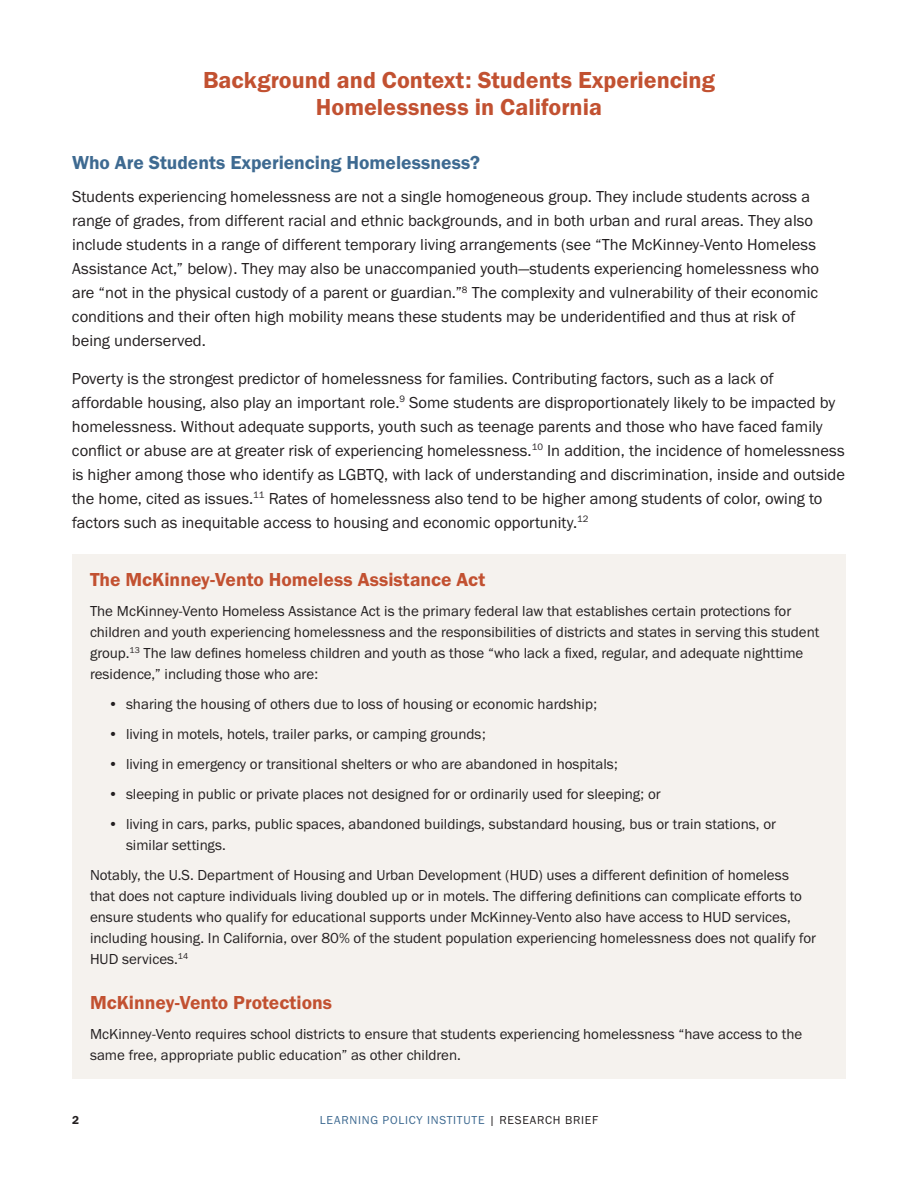
<style>
.page{position:relative;width:918px;height:1188px;background:#fff}
.page>*{position:absolute;margin:0;border:0;box-sizing:border-box;transform-origin:0 0}
.t1{font:24px/27px "Franklin Gothic URW Dem";color:#c25131;text-align:center}
.t2{font:19.5px "Franklin Gothic URW Dem";color:#c25131}
.t3{font:19.5px "Franklin Gothic URW Dem";color:#3e6a91}
.t4{font:16.5px/24px "Franklin Gothic URW Boo";color:#231f20}
.t5{font:15px/21px "Franklin Gothic URW Boo";color:#231f20}
.t6{font:12px "Franklin Gothic URW Boo";letter-spacing:.06em;color:#3e6a91}
.t7{font:12px "Franklin Gothic URW Dem";color:#231f20}
.s1{color:#231f20}
</style>
<div class="page">
<div style="left:72px;top:555px;width:774px;height:51px;background:#f5f2ee"></div>
<div style="left:72px;top:588px;width:774px;height:110px;background:#f5f2ee"></div>
<div style="left:72px;top:681px;width:774px;height:51px;background:#f5f2ee"></div>
<div style="left:72px;top:711px;width:774px;height:51px;background:#f5f2ee"></div>
<div style="left:72px;top:741px;width:774px;height:51px;background:#f5f2ee"></div>
<div style="left:72px;top:771px;width:774px;height:51px;background:#f5f2ee"></div>
<div style="left:72px;top:801px;width:774px;height:72px;background:#f5f2ee"></div>
<div style="left:72px;top:852px;width:774px;height:131px;background:#f5f2ee"></div>
<div style="left:72px;top:978px;width:774px;height:51px;background:#f5f2ee"></div>
<div style="left:72px;top:1011px;width:774px;height:68px;background:#f5f2ee"></div>
<h1 class="t1" style="left:203px;top:66px;width:513px">Background and Context: Students Experiencing<br>Homelessness in California</h1>
<h2 class="t3" style="left:72px;top:150px;width:410px">Who Are Students Experiencing Homelessness?</h2>
<p class="t4" style="left:72px;top:184px;width:749px">Students experiencing homelessness are not a single homogeneous group. They include students across a range of grades, from different racial and ethnic backgrounds, and in both urban and rural areas. They also include students in a range of different temporary living arrangements (see “The McKinney-Vento Homeless Assistance Act,” below). They may also be unaccompanied youth—students experiencing homelessness who are “not in the physical custody of a parent or guardian.”<sup>8</sup> The complexity and vulnerability of their economic conditions and their often high mobility means these students may be underidentified and thus at risk of being underserved.</p>
<p class="t4" style="left:72px;top:366px;width:775px">Poverty is the strongest predictor of homelessness for families. Contributing factors, such as a lack of affordable housing, also play an important role.<sup>9</sup> Some students are disproportionately likely to be impacted by homelessness. Without adequate supports, youth such as teenage parents and those who have faced family conflict or abuse are at greater risk of experiencing homelessness.<sup>10</sup> In addition, the incidence of homelessness is higher among those who identify as LGBTQ, with lack of understanding and discrimination, inside and outside the home, cited as issues.<sup>11</sup> Rates of homelessness also tend to be higher among students of color, owing to factors such as inequitable access to housing and economic opportunity.<sup>12</sup></p>
<h2 class="t2" style="left:90px;top:567px;width:397px">The McKinney-Vento Homeless Assistance Act</h2>
<p class="t5" style="left:90px;top:600px;width:731px">The McKinney-Vento Homeless Assistance Act is the primary federal law that establishes certain protections for children and youth experiencing homelessness and the responsibilities of districts and states in serving this student group.<sup>13</sup> The law defines homeless children and youth as those “who lack a fixed, regular, and adequate nighttime residence,” including those who are:</p>
<p class="t5" style="left:108px;top:693px;width:491px">• sharing the housing of others due to loss of housing or economic hardship;</p>
<p class="t5" style="left:108px;top:723px;width:379px">• living in motels, hotels, trailer parks, or camping grounds;</p>
<p class="t5" style="left:108px;top:753px;width:512px">• living in emergency or transitional shelters or who are abandoned in hospitals;</p>
<p class="t5" style="left:108px;top:783px;width:554px">• sleeping in public or private places not designed for or ordinarily used for sleeping; or</p>
<p class="t5" style="left:126px;top:813px;width:652px;text-indent:-18px">• living in cars, parks, public spaces, abandoned buildings, substandard housing, bus or train stations, or similar settings.</p>
<p class="t5" style="left:90px;top:864px;width:728px">Notably, the U.S. Department of Housing and Urban Development (HUD) uses a different definition of homeless that does not capture individuals living doubled up or in motels. The differing definitions can complicate efforts to ensure students who qualify for educational supports under McKinney-Vento also have access to HUD services, including housing. In California, over 80% of the student population experiencing homelessness does not qualify for HUD services.<sup>14</sup></p>
<h2 class="t2" style="left:90px;top:990px;width:244px">McKinney-Vento Protections</h2>
<p class="t5" style="left:90px;top:1023px;width:714px">McKinney-Vento requires school districts to ensure that students experiencing homelessness “have access to the same free, appropriate public education” as other children.</p>
<p class="t7" style="left:72px;top:1113px;width:9px">2</p>
<p class="t6" style="left:320px;top:1113px;width:280px">LEARNING POLICY INSTITUTE <span class="s1">| RESEARCH BRIEF</span></p>
</div>
